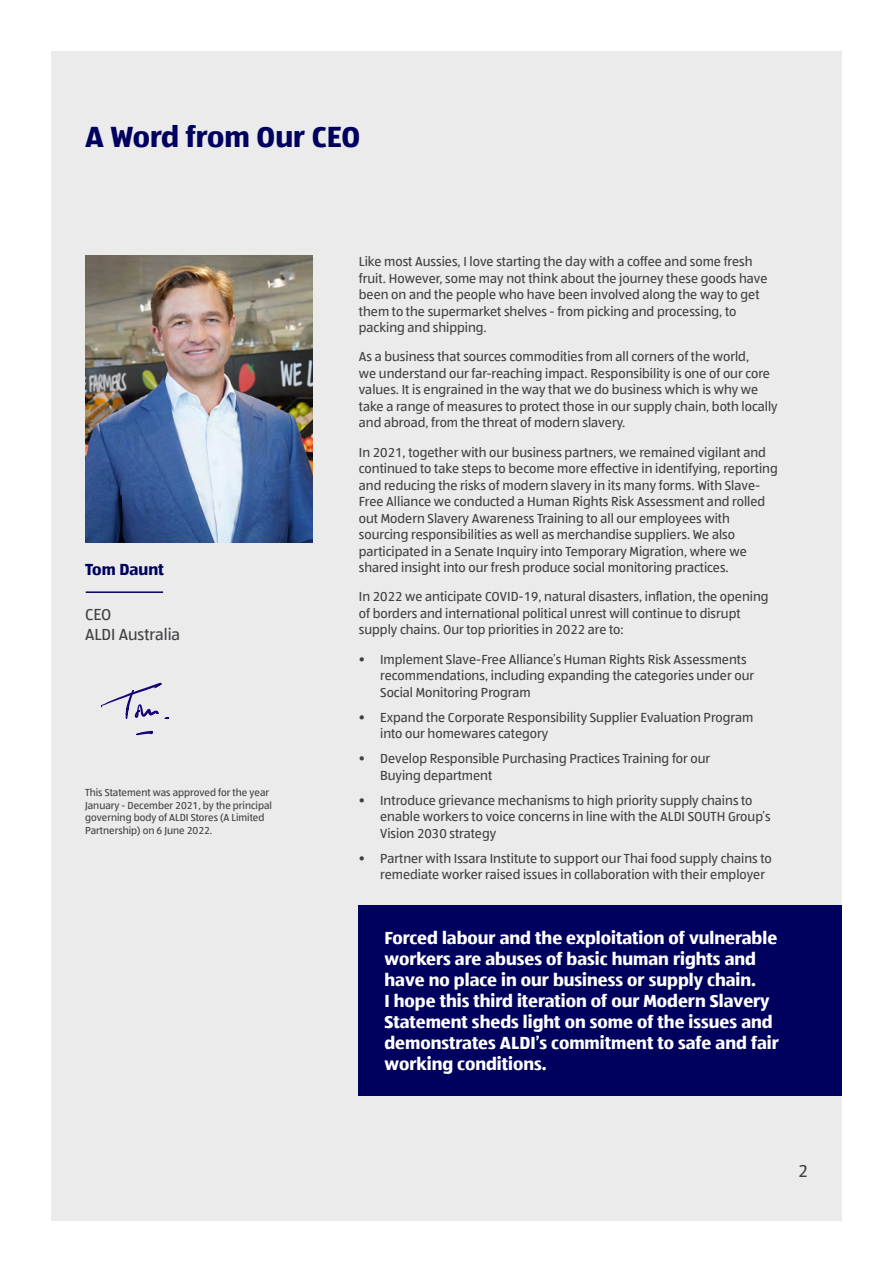
<style>
.page{position:relative;width:893px;height:1263px;background:#fff}
.page>*{position:absolute;margin:0;border:0;box-sizing:border-box;transform-origin:0 0}
.Heading_1{font:700 30px "ALDISUED Office";color:#00005f}
.Callout{font:700 18px/21px "ALDISUED Office";color:#fff}
.t1{font:18px "ALDISUED Office";color:#414042}
.Heading_2{font:16.5px/19.8px "ALDISUED Office";color:#414042}
.Heading_2-2{font:700 16.5px "ALDISUED Office";color:#00005f}
.Body{font:13.5px/16.5px "ALDISUED Office";color:#414042}
.Body-2{font:10.5px/12.6px "ALDISUED Office";color:#414042}
</style>
<div class="page">
<div style="left:51px;top:51px;width:791px;height:1169px;background:#ebebec"></div>
<hr style="left:86px;top:591px;width:77px;height:2px;background:#00005f">
<img style="left:85px;top:256px;width:227px;height:287px">
<svg style="left:101px;top:683px;width:68px;height:36px"></svg>
<svg style="left:136px;top:731px;width:17px;height:4px"></svg>
<div style="left:359px;top:905px;width:483px;height:191px;background:#00005f"></div>
<p class="Heading_1" style="left:85px;top:116px;width:277px">A Word from Our CEO</p>
<p class="Heading_2-2" style="left:85px;top:558px;width:81px">Tom Daunt</p>
<p class="Heading_2" style="left:85px;top:604px;width:97px">CEO<br>ALDI Australia</p>
<p class="Body-2" style="left:85px;top:786px;width:189px">This Statement was approved for the year January - December 2021, by the principal governing body of ALDI Stores (A Limited Partnership) on 6 June 2022.</p>
<p class="Body" style="left:359px;top:253px;width:410px">Like most Aussies, I love starting the day with a coffee and some fresh fruit. However, some may not think about the journey these goods have been on and the people who have been involved along the way to get them to the supermarket shelves - from picking and processing, to packing and shipping.</p>
<p class="Body" style="left:359px;top:348px;width:420px">As a business that sources commodities from all corners of the world,<br>we understand our far-reaching impact. Responsibility is one of our core values. It is engrained in the way that we do business which is why we take a range of measures to protect those in our supply chain, both locally and abroad, from the threat of modern slavery.</p>
<p class="Body" style="left:359px;top:443px;width:420px">In 2021, together with our business partners, we remained vigilant and continued to take steps to become more effective in identifying, reporting and reducing the risks of modern slavery in its many forms. With Slave-Free Alliance we conducted a Human Rights Risk Assessment and rolled out Modern Slavery Awareness Training to all our employees with sourcing responsibilities as well as merchandise suppliers. We also participated in a Senate Inquiry into Temporary Migration, where we shared insight into our fresh produce social monitoring practices.</p>
<p class="Body" style="left:359px;top:588px;width:411px">In 2022 we anticipate COVID-19, natural disasters, inflation, the opening of borders and international political unrest will continue to disrupt supply chains. Our top priorities in 2022 are to:</p>
<p class="Body" style="left:380px;top:650px;width:376px;text-indent:-21px">• Implement Slave-Free Alliance’s Human Rights Risk Assessments recommendations, including expanding the categories under our<br>Social Monitoring Program</p>
<p class="Body" style="left:380px;top:708px;width:375px;text-indent:-21px">• Expand the Corporate Responsibility Supplier Evaluation Program into our homewares category</p>
<p class="Body" style="left:380px;top:750px;width:332px;text-indent:-21px">• Develop Responsible Purchasing Practices Training for our<br>Buying department</p>
<p class="Body" style="left:380px;top:791px;width:392px;text-indent:-21px">• Introduce grievance mechanisms to high priority supply chains to enable workers to voice concerns in line with the ALDI SOUTH Group’s<br>Vision 2030 strategy</p>
<p class="Body" style="left:380px;top:849px;width:393px;text-indent:-21px">• Partner with Issara Institute to support our Thai food supply chains to remediate worker raised issues in collaboration with their employer</p>
<p class="Callout" style="left:384px;top:927px;width:396px">Forced labour and the exploitation of vulnerable workers are abuses of basic human rights and have no place in our business or supply chain.<br>I hope this third iteration of our Modern Slavery Statement sheds light on some of the issues and demonstrates ALDI’s commitment to safe and fair working conditions.</p>
<h2 class="t1" style="left:798px;top:1159px;width:11px">2</h2>
</div>
